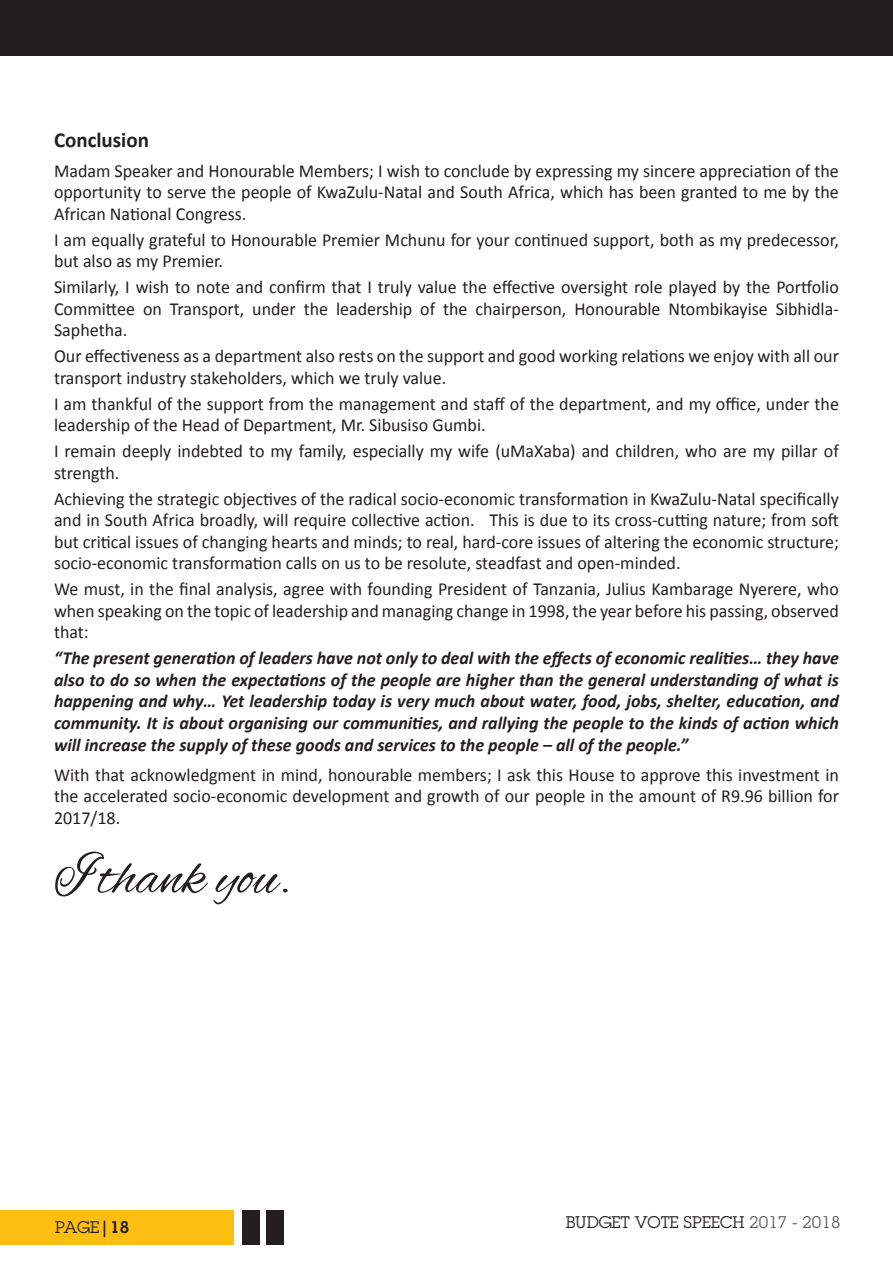
<style>
.page{position:relative;width:893px;height:1263px;background:#fff}
.page>*{position:absolute;margin:0;border:0;box-sizing:border-box;transform-origin:0 0}
.t1{font:58.2px "Alex Brush";color:#231f20}
.t2{font:700 21.45px "Calibri";color:#231f20}
.t3{font:18.3px/21.6px "Calibri";color:#231f20;text-align:justify}
.t4{font:italic 700 18.3px/21.6px "Calibri";color:#231f20;text-align:justify}
.t5{font:16.5px "Lubalin Graph Std";color:#231f20}
.s1{font-weight:600}
.s2{color:#57585a}
</style>
<div class="page">
<div style="left:0;top:1210px;width:234px;height:35px;background:#fdbe12"></div>
<div style="left:242px;top:1210px;width:18px;height:35px;background:#231f20"></div>
<div style="left:267px;top:1210px;width:17px;height:35px;background:#231f20"></div>
<div style="left:0;top:0;width:893px;height:55px;background:#231f20"></div>
<p class="t2" style="left:54px;top:126px;width:97px">Conclusion</p>
<p class="t3" style="left:54px;top:160px;width:786px">Madam Speaker and Honourable Members; I wish to conclude by expressing my sincere appreciation of the opportunity to serve the people of KwaZulu-Natal and South Africa, which has been granted to me by the African National Congress.</p>
<p class="t3" style="left:54px;top:229px;width:786px">I am equally grateful to Honourable Premier Mchunu for your continued support, both as my predecessor, but also as my Premier.</p>
<p class="t3" style="left:54px;top:276px;width:786px">Similarly, I wish to note and confirm that I truly value the effective oversight role played by the Portfolio Committee on Transport, under the leadership of the chairperson, Honourable Ntombikayise Sibhidla-Saphetha.</p>
<p class="t3" style="left:54px;top:345px;width:786px">Our effectiveness as a department also rests on the support and good working relations we enjoy with all our transport industry stakeholders, which we truly value.</p>
<p class="t3" style="left:54px;top:393px;width:786px">I am thankful of the support from the management and staff of the department, and my office, under the leadership of the Head of Department, Mr. Sibusiso Gumbi.</p>
<p class="t3" style="left:54px;top:440px;width:786px">I remain deeply indebted to my family, especially my wife (uMaXaba) and children, who are my pillar of strength.</p>
<p class="t3" style="left:54px;top:488px;width:786px">Achieving the strategic objectives of the radical socio-economic transformation in KwaZulu-Natal specifically and in South Africa broadly, will require collective action. This is due to its cross-cutting nature; from soft but critical issues of changing hearts and minds; to real, hard-core issues of altering the economic structure; socio-economic transformation calls on us to be resolute, steadfast and open-minded.</p>
<p class="t3" style="left:54px;top:578px;width:786px">We must, in the final analysis, agree with founding President of Tanzania, Julius Kambarage Nyerere, who when speaking on the topic of leadership and managing change in 1998, the year before his passing, observed that:</p>
<p class="t4" style="left:54px;top:647px;width:786px">“The present generation of leaders have not only to deal with the effects of economic realities… they have also to do so when the expectations of the people are higher than the general understanding of what is happening and why… Yet leadership today is very much about water, food, jobs, shelter, education, and community. It is about organising our communities, and rallying the people to the kinds of action which will increase the supply of these goods and services to the people – all of the people.”</p>
<p class="t3" style="left:54px;top:764px;width:786px">With that acknowledgment in mind, honourable members; I ask this House to approve this investment in the accelerated socio-economic development and growth of our people in the amount of R9.96 billion for 2017/18.</p>
<h1 class="t1" style="left:54px;top:844px;width:238px">I thank you.</h1>
<p class="t5" style="left:55px;top:1216px;width:76px">PaGE<span class="s1">|18</span></p>
<p class="t5" style="left:566px;top:1212px;width:276px">BUDGET VOTE SPEECH <span class="s2">2017 - 2018</span></p>
</div>
